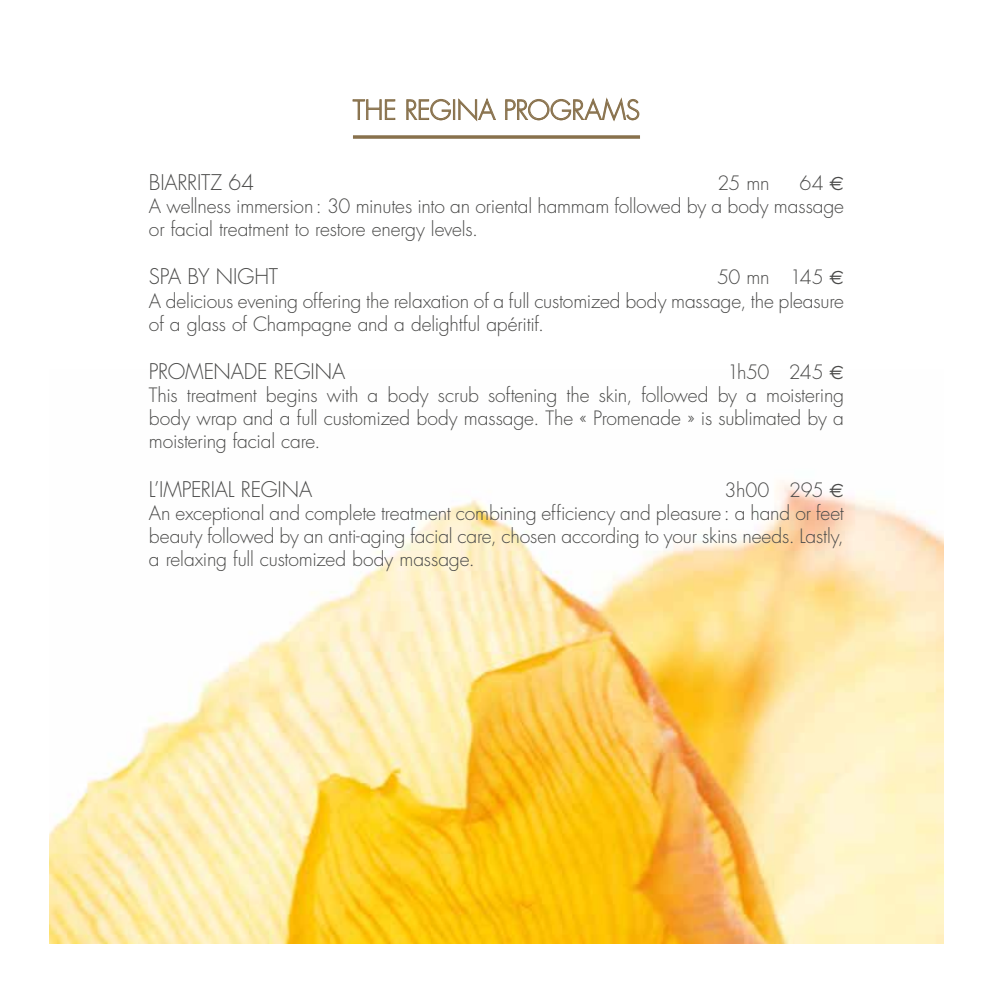
<style>
.page{position:relative;width:993px;height:993px;background:#fff}
.page>*{position:absolute;margin:0;border:0;box-sizing:border-box;transform-origin:0 0}
.t1{font:300 26.25px "Futura";letter-spacing:-.005em;color:#88714c}
.t2{font:300 21px "Futura";letter-spacing:-.01em;color:#4a4a49}
.t3{font:300 19.25px/23.1px "Futura";letter-spacing:-.01em;color:#4a4a49;text-align:justify}
.s1{font-family:"Euro Sans";font-weight:400}
</style>
<div class="page">
<img style="left:50px;top:481px;width:893px;height:462px">
<svg style="left:353px;top:135px;width:286px;height:4px"></svg>
<svg style="left:352px;top:99px;width:43px;height:21px"></svg>
<svg style="left:406px;top:99px;width:45px;height:21px"></svg>
<div style="left:453px;top:99px;width:2px;height:21px;border:1px solid #88714c"></div>
<svg style="left:458px;top:98px;width:38px;height:24px"></svg>
<svg style="left:505px;top:97px;width:134px;height:25px"></svg>
<h1 class="t1" style="left:353px;top:93px;width:288px">THE REGINA PROGRAMS</h1>
<p class="t2" style="left:149px;top:169px;width:107px">BIARRITZ 64</p>
<p class="t3" style="left:717px;top:171px;width:54px">25 mn</p>
<p class="t3" style="left:149px;top:171px;width:696px;text-indent:650px">64 <span class="s1">€ </span>A wellness immersion : 30 minutes into an oriental hammam followed by a body massage or facial treatment to restore energy levels.</p>
<p class="t2" style="left:149px;top:263px;width:131px">SPA BY NIGHT</p>
<p class="t3" style="left:149px;top:266px;width:696px;text-indent:568px">50 mn 145 <span class="s1">€ </span>A delicious evening offering the relaxation of a full customized body massage, the pleasure of a glass of Champagne and a delightful apéritif.</p>
<p class="t2" style="left:149px;top:358px;width:198px">PROMENADE REGINA</p>
<p class="t3" style="left:149px;top:360px;width:696px;text-indent:578px">1h50 245 <span class="s1">€ </span>This treatment begins with a body scrub softening the skin, followed by a moistering body wrap and a full customized body massage. The « Promenade » is sublimated by a moistering facial care.</p>
<p class="t2" style="left:149px;top:475px;width:165px">L’IMPERIAL REGINA</p>
<p class="t3" style="left:149px;top:478px;width:696px;text-indent:575px">3h00 295 <span class="s1">€ </span>An exceptional and complete treatment combining efficiency and pleasure : a hand or feet beauty followed by an anti-aging facial care, chosen according to your skins needs. Lastly, a relaxing full customized body massage.</p>
</div>
